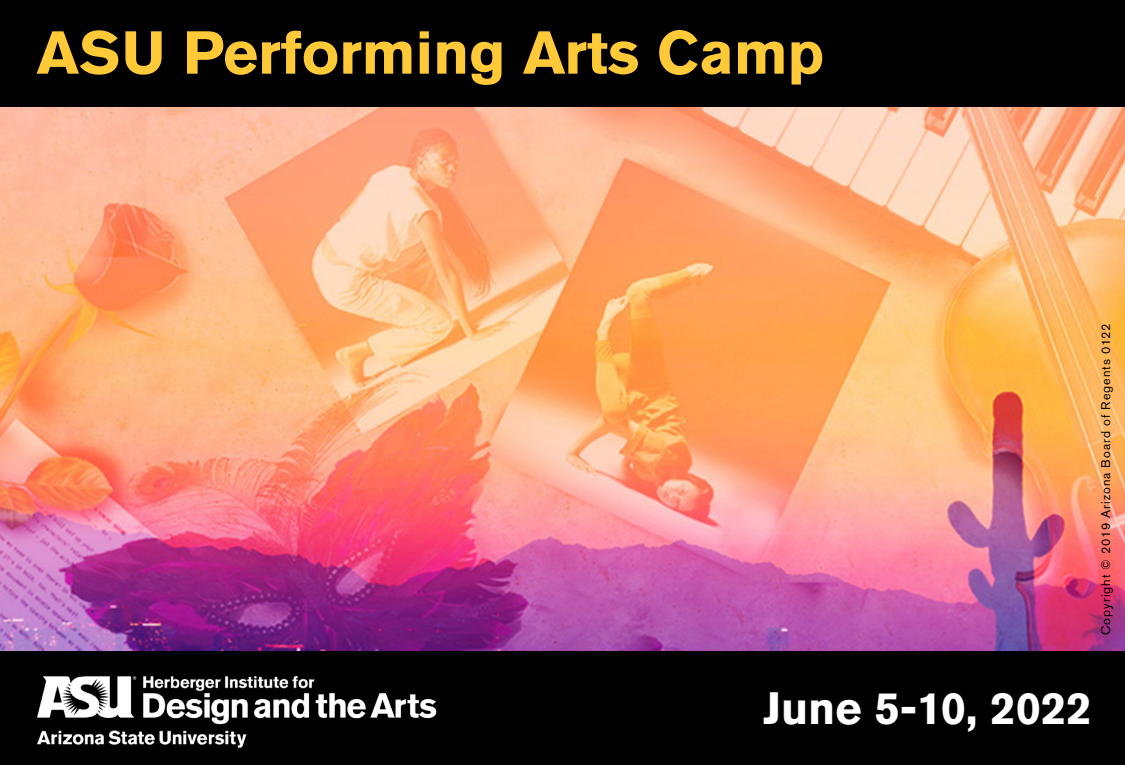
<style>
.page{position:relative;width:1125px;height:765px;background:#fff}
.page>*{position:absolute;margin:0;border:0;box-sizing:border-box;transform-origin:0 0}
.t1{font:700 60px "Akzidenz Grotesk Std";color:#ffc938}
.t2{font:700 45px "Akzidenz Grotesk Pro";color:#fff}
.Paragraph_Style_2{font:12.5px "Akzidenz Grotesk Pro";letter-spacing:.085em;color:#000001}
</style>
<div class="page">
<div style="left:0;top:0;width:1125px;height:136px;background:#000001"></div>
<div style="left:0;top:651px;width:1125px;height:114px;background:#000001"></div>
<img style="left:37px;top:675px;width:400px;height:73px">
<img style="left:0;top:107px;width:1125px;height:544px">
<p class="t1" style="left:37px;top:18px;width:789px">ASU Performing Arts Camp</p>
<p class="Paragraph_Style_2" style="left:1098px;top:635px;width:314px;rotate:-90deg">Copyright © 2019 Arizona Board of Regents 0122</p>
<p class="t2" style="left:763px;top:679px;width:330px">June 5-10, 2022</p>
</div>
